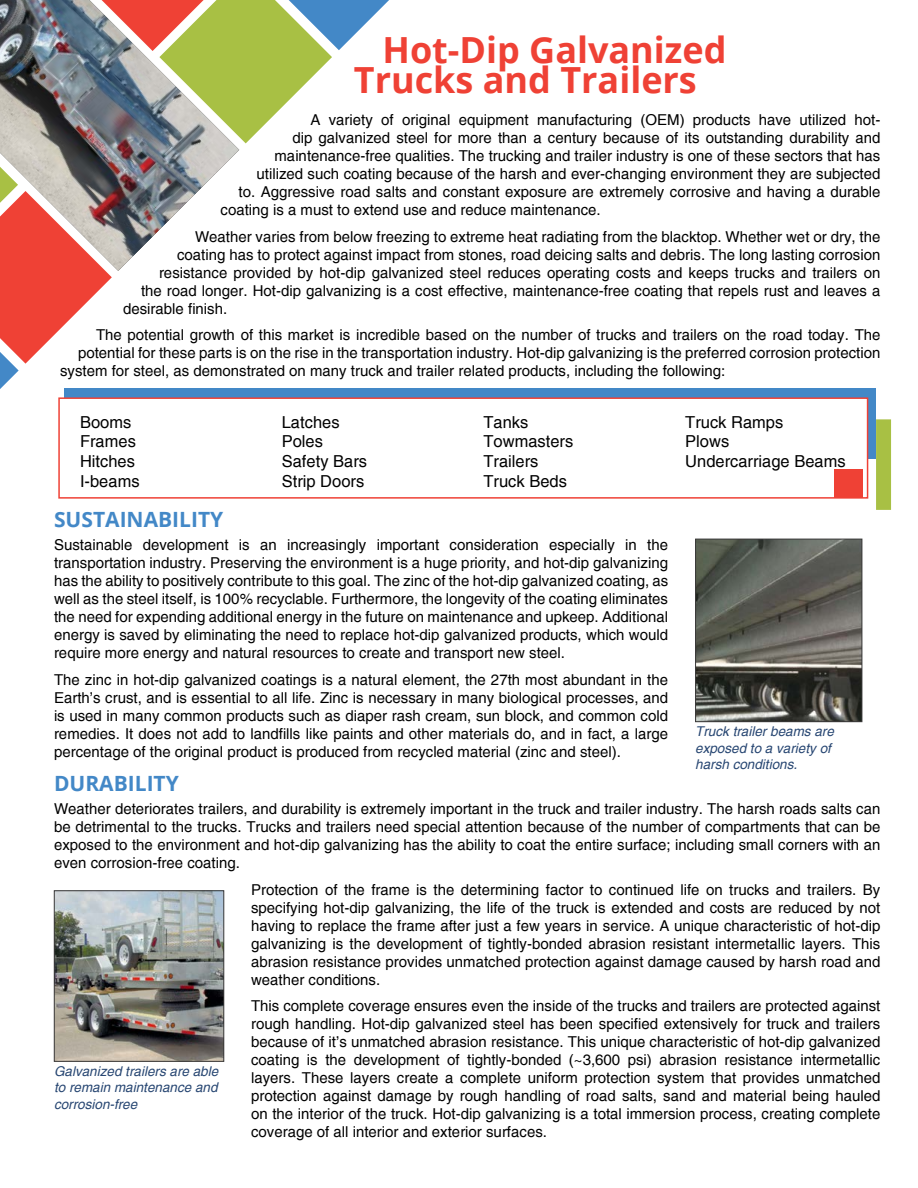
<style>
.page{position:relative;width:918px;height:1188px;background:#fff}
.page>*{position:absolute;margin:0;border:0;box-sizing:border-box;transform-origin:0 0}
.t1{font:700 36px/30px "Open Sans";color:#ef4135}
.t2{font:700 21px "Open Sans";color:#4388c7}
.t3{font:16.5px/19.8px "Helvetica";color:#000}
.t4{font:15px/18px "Helvetica";color:#000;text-align:justify}
.t5{font:italic 13.5px/16.2px "Helvetica";color:#274672}
</style>
<div class="page">
<svg style="left:0;top:0;width:389px;height:389px"></svg>
<img style="left:0;top:0;width:239px;height:271px">
<div style="left:64px;top:388px;width:812px;height:71px;background:#4388c7"></div>
<div style="left:876px;top:419px;width:15px;height:91px;background:#a8c044"></div>
<div style="left:59px;top:398px;width:809px;height:100px;background:#fff"></div>
<div style="left:58px;top:397px;width:810px;height:102px;border:2px solid #ef4135"></div>
<div style="left:835px;top:470px;width:28px;height:28px;background:#ef4135"></div>
<img style="left:56px;top:892px;width:166px;height:168px">
<div style="left:54px;top:890px;width:170px;height:172px;border:1px solid #3a3939"></div>
<img style="left:697px;top:541px;width:163px;height:179px">
<div style="left:695px;top:539px;width:167px;height:183px;border:1px solid #3a3939"></div>
<h1 class="t1" style="left:354px;top:34px;width:374px;text-indent:29px">Hot-Dip Galvanized<br>Trucks and Trailers</h1>
<p class="t4" style="left:310px;top:111px;width:571px">A variety of original equipment manufacturing (OEM) products have utilized hot-</p>
<p class="t4" style="left:292px;top:129px;width:589px">dip galvanized steel for more than a century because of its outstanding durability and</p>
<p class="t4" style="left:274px;top:147px;width:607px">maintenance-free qualities. The trucking and trailer industry is one of these sectors that has</p>
<p class="t4" style="left:256px;top:165px;width:625px">utilized such coating because of the harsh and ever-changing environment they are subjected</p>
<p class="t4" style="left:238px;top:183px;width:643px">to. Aggressive road salts and constant exposure are extremely corrosive and having a durable</p>
<p class="t4" style="left:220px;top:201px;width:382px">coating is a must to extend use and reduce maintenance.</p>
<p class="t4" style="left:195px;top:228px;width:687px">Weather varies from below freezing to extreme heat radiating from the blacktop. Whether wet or dry, the</p>
<p class="t4" style="left:177px;top:246px;width:705px">coating has to protect against impact from stones, road deicing salts and debris. The long lasting corrosion</p>
<p class="t4" style="left:159px;top:264px;width:723px">resistance provided by hot-dip galvanized steel reduces operating costs and keeps trucks and trailers on</p>
<p class="t4" style="left:141px;top:282px;width:741px">the road longer. Hot-dip galvanizing is a cost effective, maintenance-free coating that repels rust and leaves a</p>
<p class="t4" style="left:123px;top:300px;width:106px">desirable finish.</p>
<p class="t4" style="left:96px;top:326px;width:786px">The potential growth of this market is incredible based on the number of trucks and trailers on the road today. The</p>
<p class="t4" style="left:78px;top:344px;width:804px">potential for these parts is on the rise in the transportation industry. Hot-dip galvanizing is the preferred corrosion protection</p>
<p class="t4" style="left:60px;top:362px;width:667px">system for steel, as demonstrated on many truck and trailer related products, including the following:</p>
<p class="t3" style="left:80px;top:412px;width:61px">Booms<br>Frames<br>Hitches<br>I-beams</p>
<p class="t3" style="left:282px;top:412px;width:87px">Latches<br>Poles<br>Safety Bars<br>Strip Doors</p>
<p class="t3" style="left:484px;top:412px;width:91px">Tanks<br>Towmasters<br>Trailers<br>Truck Beds</p>
<p class="t3" style="left:685px;top:412px;width:162px">Truck Ramps<br>Plows<br>Undercarriage Beams</p>
<h2 class="t2" style="left:54px;top:504px;width:171px">SUSTAINABILITY</h2>
<p class="t4" style="left:54px;top:536px;width:616px">Sustainable development is an increasingly important consideration especially in the transportation industry. Preserving the environment is a huge priority, and hot-dip galvanizing has the ability to positively contribute to this goal. The zinc of the hot-dip galvanized coating, as well as the steel itself, is 100% recyclable. Furthermore, the longevity of the coating eliminates the need for expending additional energy in the future on maintenance and upkeep. Additional energy is saved by eliminating the need to replace hot-dip galvanized products, which would require more energy and natural resources to create and transport new steel.</p>
<p class="t4" style="left:54px;top:671px;width:616px">The zinc in hot-dip galvanized coatings is a natural element, the 27th most abundant in the Earth’s crust, and is essential to all life. Zinc is necessary in many biological processes, and is used in many common products such as diaper rash cream, sun block, and common cold remedies. It does not add to landfills like paints and other materials do, and in fact, a large percentage of the original product is produced from recycled material (zinc and steel).</p>
<h2 class="t2" style="left:54px;top:768px;width:126px">DURABILITY</h2>
<p class="t4" style="left:54px;top:800px;width:828px">Weather deteriorates trailers, and durability is extremely important in the truck and trailer industry. The harsh roads salts can be detrimental to the trucks. Trucks and trailers need special attention because of the number of compartments that can be exposed to the environment and hot-dip galvanizing has the ability to coat the entire surface; including small corners with an even corrosion-free coating.</p>
<p class="t4" style="left:251px;top:881px;width:631px">Protection of the frame is the determining factor to continued life on trucks and trailers. By specifying hot-dip galvanizing, the life of the truck is extended and costs are reduced by not having to replace the frame after just a few years in service. A unique characteristic of hot-dip galvanizing is the development of tightly-bonded abrasion resistant intermetallic layers. This abrasion resistance provides unmatched protection against damage caused by harsh road and weather conditions.</p>
<p class="t4" style="left:251px;top:998px;width:631px">This complete coverage ensures even the inside of the trucks and trailers are protected against rough handling. Hot-dip galvanized steel has been specified extensively for truck and trailers because of it’s unmatched abrasion resistance. This unique characteristic of hot-dip galvanized coating is the development of tightly-bonded (~3,600 psi) abrasion resistance intermetallic layers. These layers create a complete uniform protection system that provides unmatched protection against damage by rough handling of road salts, sand and material being hauled on the interior of the truck. Hot-dip galvanizing is a total immersion process, creating complete coverage of all interior and exterior surfaces.</p>
<p class="t5" style="left:695px;top:724px;width:140px">Truck trailer beams are exposed to a variety of harsh conditions.</p>
<p class="t5" style="left:54px;top:1064px;width:166px;text-align:justify">Galvanized trailers are able to remain maintenance and corrosion-free</p>
</div>
